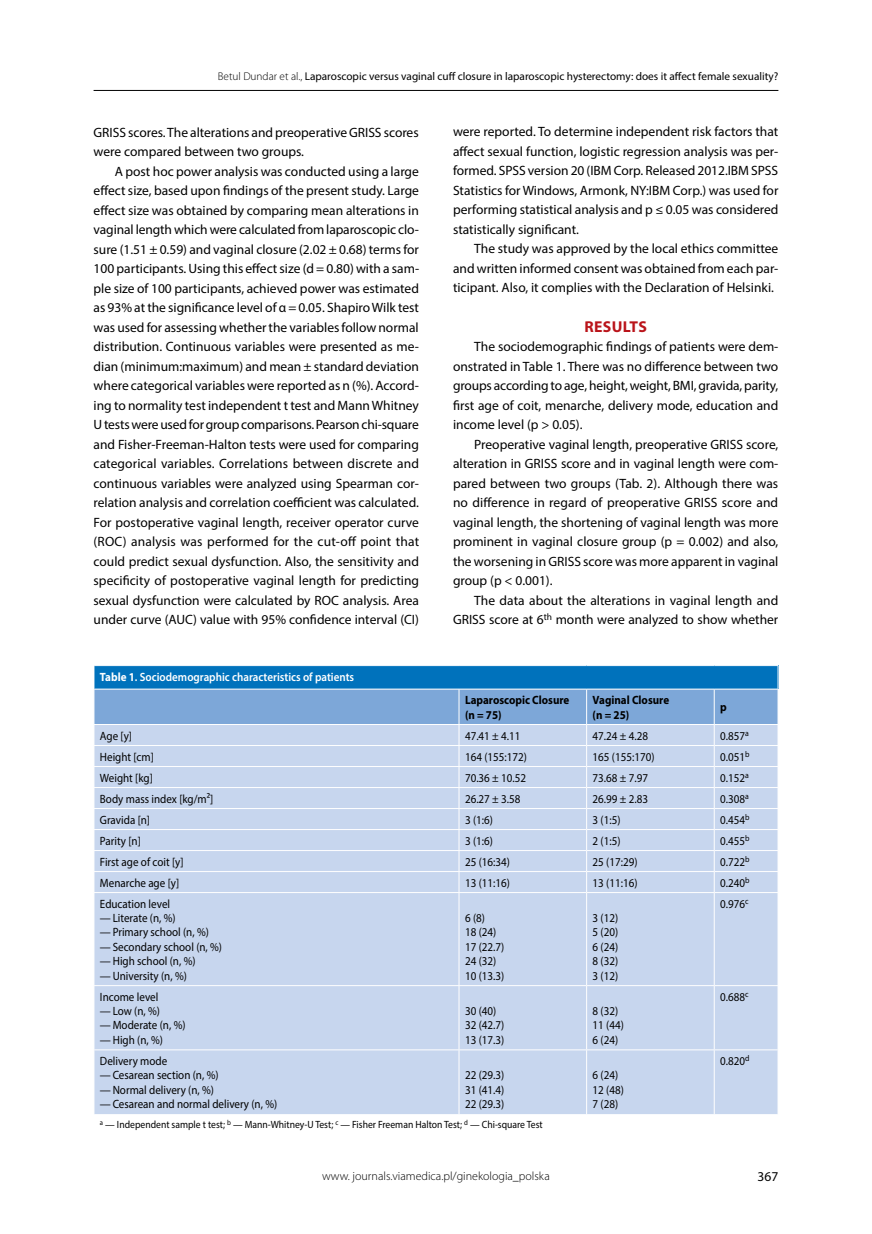
<style>
.page{position:relative;width:872px;height:1234px;background:#fff}
.page>*{position:absolute;margin:0;border:0;box-sizing:border-box;transform-origin:0 0}
.t1{font:700 15.75px "Myriad Pro";letter-spacing:.02em;color:#ba141a}
.t2{font:13.5px/19.5px "Myriad Pro";color:#000;text-align:justify}
.t3{font:12px/14.4px "Myriad Pro";color:#000;scale:.92 1}
.t4{font:600 12px "Myriad Pro";color:#fff;scale:.92 1}
.t5{font:700 12px/14.4px "Myriad Pro";color:#000;scale:.92 1}
.t6{font:300 12px "Myriad Pro";color:#000}
.t7{font:11.25px "Myriad Pro";color:#000}
.t8{font:10.5px "Myriad Pro";color:#000;scale:.92 1}
.s1{font-weight:300}
.s2{font-weight:700}
</style>
<div class="page">
<hr style="left:94px;top:90px;width:684px;height:1px;background:#000">
<div style="left:95px;top:893px;width:682px;height:220px;background:#c7d6ee"></div>
<hr style="left:458px;top:892px;width:1px;height:93px;background:#fff">
<hr style="left:586px;top:892px;width:1px;height:93px;background:#fff">
<hr style="left:714px;top:892px;width:1px;height:93px;background:#fff">
<hr style="left:458px;top:985px;width:1px;height:64px;background:#fff">
<hr style="left:586px;top:985px;width:1px;height:64px;background:#fff">
<hr style="left:714px;top:985px;width:1px;height:64px;background:#fff">
<hr style="left:94px;top:1049px;width:365px;height:1px;background:#fff">
<hr style="left:459px;top:1049px;width:127px;height:1px;background:#fff">
<hr style="left:458px;top:1049px;width:1px;height:64px;background:#fff">
<hr style="left:586px;top:1049px;width:128px;height:1px;background:#fff">
<hr style="left:586px;top:1049px;width:1px;height:64px;background:#fff">
<hr style="left:714px;top:1049px;width:64px;height:1px;background:#fff">
<hr style="left:714px;top:1049px;width:1px;height:64px;background:#fff">
<svg style="left:94px;top:665px;width:684px;height:227px;background:#acc8e6"></svg>
<hr style="left:94px;top:985px;width:365px;height:1px;background:#fff">
<hr style="left:459px;top:985px;width:127px;height:1px;background:#fff">
<hr style="left:586px;top:985px;width:128px;height:1px;background:#fff">
<hr style="left:714px;top:985px;width:64px;height:1px;background:#fff">
<p class="t7" style="left:218px;top:70px;width:562px"><span class="s1">Betul Dundar et al.,</span> Laparoscopic versus vaginal cuff closure in laparoscopic hysterectomy: does it affect female sexuality?</p>
<p class="t2" style="left:94px;top:122px;width:327px">GRISS scores. The alterations and preoperative GRISS scores were compared between two groups.</p>
<p class="t2" style="left:94px;top:161px;width:327px;text-indent:21px">A post hoc power analysis was conducted using a large effect size, based upon findings of the present study. Large effect size was obtained by comparing mean alterations in vaginal length which were calculated from laparoscopic clo&shy;sure (1.51 ± 0.59) and vaginal closure (2.02 ± 0.68) terms for 100 participants. Using this effect size (d = 0.80) with a sam&shy;ple size of 100 participants, achieved power was estimated as 93% at the significance level of α = 0.05. Shapiro Wilk test was used for assessing whether the variables follow normal distribution. Continuous variables were presented as me&shy;dian (minimum:maximum) and mean ± standard deviation where categorical variables were reported as n (%). Accord&shy;ing to normality test independent t test and Mann Whitney U tests were used for group comparisons. Pearson chi-square and Fisher-Freeman-Halton tests were used for comparing categorical variables. Correlations between discrete and continuous variables were analyzed using Spearman cor&shy;relation analysis and correlation coefficient was calculated.<br>For postoperative vaginal length, receiver operator curve (ROC) analysis was performed for the cut-off point that could predict sexual dysfunction. Also, the sensitivity and specificity of postoperative vaginal length for predicting sexual dysfunction were calculated by ROC analysis. Area under curve (AUC) value with 95% confidence interval (CI)</p>
<p class="t4" style="left:100px;top:668px;width:278px"><span class="s2">Table 1</span>. Sociodemographic characteristics of patients</p>
<p class="t2" style="left:453px;top:122px;width:327px">were reported. To determine independent risk factors that affect sexual function, logistic regression analysis was per&shy;formed. SPSS version 20 (IBM Corp. Released 2012.IBM SPSS Statistics for Windows, Armonk, NY:IBM Corp.) was used for performing statistical analysis and p ≤ 0.05 was considered statistically significant.</p>
<p class="t2" style="left:453px;top:239px;width:327px;text-indent:21px">The study was approved by the local ethics committee and written informed consent was obtained from each par&shy;ticipant. Also, it complies with the Declaration of Helsinki.</p>
<p class="t1" style="left:584px;top:316px;width:64px">RESULTS</p>
<p class="t2" style="left:453px;top:336px;width:327px;text-indent:21px">The sociodemographic findings of patients were dem&shy;onstrated in Table 1. There was no difference between two groups according to age, height, weight, BMI, gravida, parity, first age of coit, menarche, delivery mode, education and income level (p &gt; 0.05).</p>
<p class="t2" style="left:453px;top:434px;width:327px;text-indent:21px">Preoperative vaginal length, preoperative GRISS score, alteration in GRISS score and in vaginal length were com&shy;pared between two groups (Tab. 2). Although there was no difference in regard of preoperative GRISS score and vaginal length, the shortening of vaginal length was more prominent in vaginal closure group (p = 0.002) and also, the worsening in GRISS score was more apparent in vaginal group (p &lt; 0.001).</p>
<p class="t2" style="left:453px;top:590px;width:327px;text-align:right">The data about the alterations in vaginal length and<br>GRISS score at 6<sup>th</sup> month were analyzed to show whether</p>
<p class="t5" style="left:465px;top:692px;width:115px">Laparoscopic Closure (n = 75)</p>
<p class="t5" style="left:592px;top:692px;width:85px">Vaginal Closure (n = 25)</p>
<p class="t5" style="left:720px;top:699px;width:9px">p</p>
<p class="t3" style="left:100px;top:728px;width:36px">Age [y]</p>
<p class="t3" style="left:465px;top:728px;width:62px">47.41 ± 4.11</p>
<p class="t3" style="left:592px;top:728px;width:62px">47.24 ± 4.28</p>
<p class="t3" style="left:720px;top:728px;width:33px">0.857<sup>a</sup></p>
<p class="t3" style="left:100px;top:749px;width:60px">Height [cm]</p>
<p class="t3" style="left:465px;top:749px;width:69px">164 (155:172)</p>
<p class="t3" style="left:592px;top:749px;width:69px">165 (155:170)</p>
<p class="t3" style="left:720px;top:749px;width:33px">0.051<sup>b</sup></p>
<p class="t3" style="left:100px;top:770px;width:59px">Weight [kg]</p>
<p class="t3" style="left:465px;top:770px;width:68px">70.36 ± 10.52</p>
<p class="t3" style="left:592px;top:770px;width:62px">73.68 ± 7.97</p>
<p class="t3" style="left:720px;top:770px;width:33px">0.152<sup>a</sup></p>
<p class="t3" style="left:100px;top:791px;width:125px">Body mass index [kg/m²]</p>
<p class="t3" style="left:465px;top:791px;width:62px">26.27 ± 3.58</p>
<p class="t3" style="left:592px;top:791px;width:62px">26.99 ± 2.83</p>
<p class="t3" style="left:720px;top:791px;width:33px">0.308<sup>a</sup></p>
<p class="t3" style="left:100px;top:812px;width:56px">Gravida [n]</p>
<p class="t3" style="left:465px;top:812px;width:32px">3 (1:6)</p>
<p class="t3" style="left:592px;top:812px;width:32px">3 (1:5)</p>
<p class="t3" style="left:720px;top:812px;width:33px">0.454<sup>b</sup></p>
<p class="t3" style="left:100px;top:833px;width:46px">Parity [n]</p>
<p class="t3" style="left:465px;top:833px;width:32px">3 (1:6)</p>
<p class="t3" style="left:592px;top:833px;width:32px">2 (1:5)</p>
<p class="t3" style="left:720px;top:833px;width:33px">0.455<sup>b</sup></p>
<p class="t3" style="left:100px;top:854px;width:92px">First age of coit [y]</p>
<p class="t3" style="left:465px;top:854px;width:50px">25 (16:34)</p>
<p class="t3" style="left:592px;top:854px;width:50px">25 (17:29)</p>
<p class="t3" style="left:720px;top:854px;width:33px">0.722<sup>b</sup></p>
<p class="t3" style="left:100px;top:874px;width:88px">Menarche age [y]</p>
<p class="t3" style="left:465px;top:874px;width:50px">13 (11:16)</p>
<p class="t3" style="left:592px;top:874px;width:50px">13 (11:16)</p>
<p class="t3" style="left:720px;top:874px;width:33px">0.240<sup>b</sup></p>
<p class="t3" style="left:100px;top:895px;width:78px">Education level</p>
<p class="t3" style="left:100px;top:910px;width:84px">— Literate (n, %)</p>
<p class="t3" style="left:100px;top:924px;width:120px">— Primary school (n, %)</p>
<p class="t3" style="left:100px;top:939px;width:134px">— Secondary school (n, %)</p>
<p class="t3" style="left:100px;top:953px;width:105px">— High school (n, %)</p>
<p class="t3" style="left:100px;top:967px;width:96px">— University (n, %)</p>
<p class="t3" style="left:720px;top:895px;width:32px">0.976<sup>c</sup></p>
<p class="t3" style="left:465px;top:910px;width:44px">6 (8)<br>18 (24)<br>17 (22.7)<br>24 (32)<br>10 (13.3)</p>
<p class="t3" style="left:592px;top:910px;width:29px;text-align:justify">3 (12)<br>5 (20)<br>6 (24)<br>8 (32)<br>3 (12)</p>
<p class="t3" style="left:100px;top:988px;width:65px">Income level</p>
<p class="t3" style="left:100px;top:1003px;width:67px">— Low (n, %)</p>
<p class="t3" style="left:100px;top:1017px;width:95px">— Moderate (n, %)</p>
<p class="t3" style="left:100px;top:1032px;width:70px">— High (n, %)</p>
<p class="t3" style="left:100px;top:1053px;width:75px">Delivery mode</p>
<p class="t3" style="left:100px;top:1067px;width:130px">— Cesarean section (n, %)</p>
<p class="t3" style="left:100px;top:1081px;width:125px">— Normal delivery (n, %)</p>
<p class="t3" style="left:100px;top:1096px;width:194px">— Cesarean and normal delivery (n, %)</p>
<p class="t3" style="left:465px;top:1003px;width:44px">30 (40)<br>32 (42.7)<br>13 (17.3)</p>
<p class="t3" style="left:592px;top:1003px;width:35px">8 (32)<br>11 (44)<br>6 (24)</p>
<p class="t3" style="left:465px;top:1067px;width:44px;text-align:justify">22 (29.3)<br>31 (41.4)<br>22 (29.3)</p>
<p class="t3" style="left:592px;top:1067px;width:35px">6 (24)<br>12 (48)<br>7 (28)</p>
<p class="t8" style="left:100px;top:1117px;width:483px"><sup>a</sup> — Independent sample t test; <sup>b</sup> — Mann-Whitney-U Test; <sup>c</sup> — Fisher Freeman Halton Test; <sup>d</sup> — Chi-square Test</p>
<p class="t6" style="left:322px;top:1168px;width:229px">www. journals.viamedica.pl/ginekologia_polska</p>
<p class="t3" style="left:720px;top:988px;width:32px">0.688<sup>c</sup></p>
<p class="t3" style="left:720px;top:1053px;width:33px">0.820<sup>d</sup></p>
<p class="t2" style="left:757px;top:1166px;width:22px">367</p>
</div>
